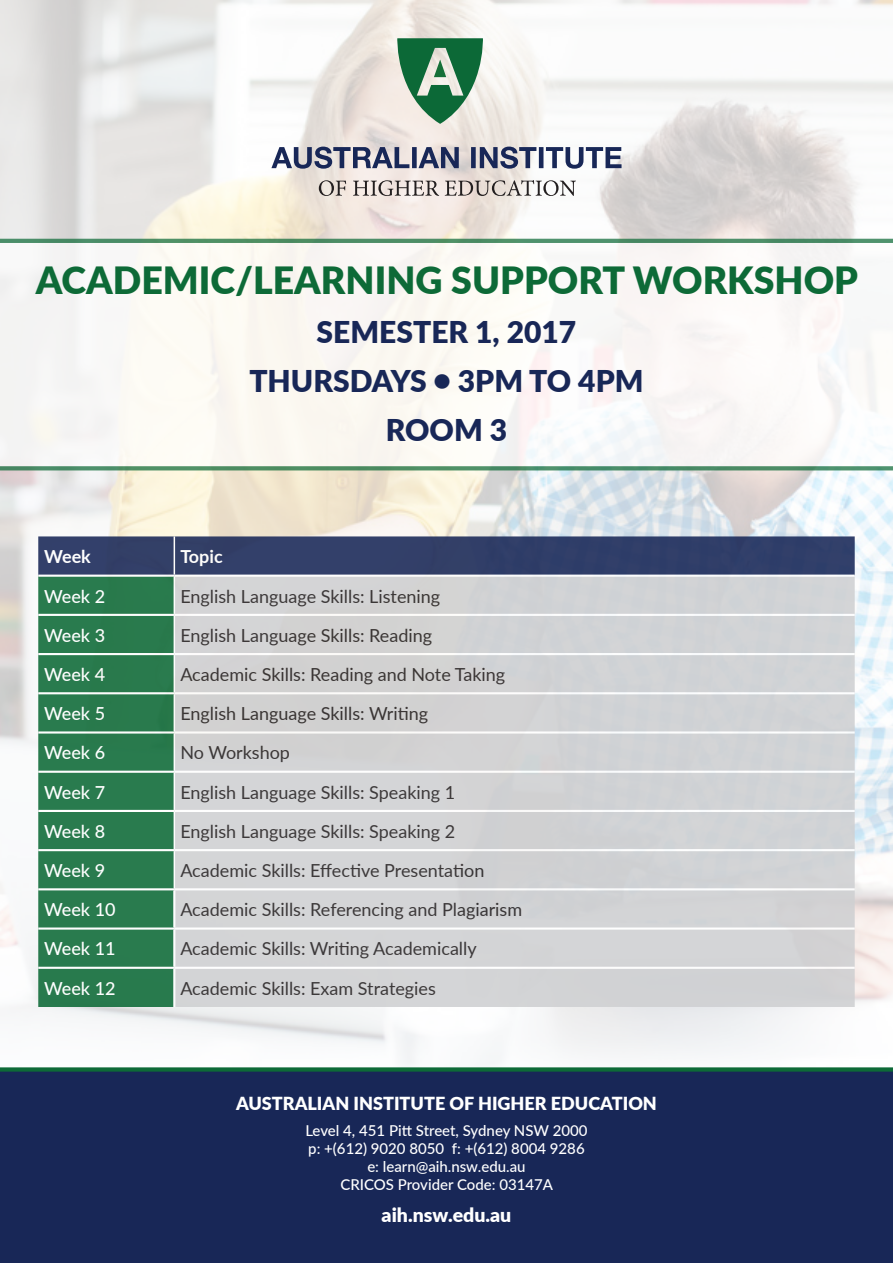
<style>
.page{position:relative;width:893px;height:1263px;background:#fff}
.page>*{position:absolute;margin:0;border:0;box-sizing:border-box;transform-origin:0 0}
.t1{font:900 37.5px "Lato";color:#0d6a37}
.t2{font:900 30px "Lato";color:#182757}
.t3{font:900 19.5px "Lato";color:#fff}
.t4{font:18px "Lato";color:#231f20}
.t5{font:500 18px "Lato";color:#fff}
.t6{font:900 18px "Lato";color:#fff}
.t7{font:700 18px "Lato";color:#fff}
.t8{font:500 15px/18px "Lato";color:#fff;text-align:center}
</style>
<div class="page">
<img style="left:0;top:0;width:893px;height:1065px">
<div style="left:0;top:1067px;width:893px;height:196px;background:#182757"></div>
<svg style="left:271px;top:147px;width:350px;height:22px"></svg>
<svg style="left:319px;top:180px;width:257px;height:16px;background:#bdb6b3"></svg>
<svg style="left:395px;top:38px;width:90px;height:86px;background:#74a485"></svg>
<svg style="left:0;top:239px;width:893px;height:231px;fill:#faf8f5"></svg>
<div style="left:38px;top:536px;width:817px;height:39px;background:#323f69"></div>
<div style="left:38px;top:577px;width:136px;height:430px;background:#297b4e"></div>
<div style="left:175px;top:577px;width:680px;height:430px;background:#d3d3d6"></div>
<hr style="left:174px;top:536px;width:1px;height:39px;background:#fff">
<hr style="left:174px;top:577px;width:1px;height:37px;background:#fff">
<hr style="left:174px;top:616px;width:1px;height:37px;background:#fff">
<hr style="left:174px;top:655px;width:1px;height:37px;background:#fff">
<hr style="left:174px;top:694px;width:1px;height:37px;background:#fff">
<hr style="left:174px;top:733px;width:1px;height:38px;background:#fff">
<hr style="left:174px;top:773px;width:1px;height:37px;background:#fff">
<hr style="left:174px;top:812px;width:1px;height:37px;background:#fff">
<hr style="left:174px;top:851px;width:1px;height:37px;background:#fff">
<hr style="left:38px;top:575px;width:136px;height:2px;background:#fff">
<hr style="left:174px;top:575px;width:681px;height:2px;background:#fff">
<hr style="left:38px;top:614px;width:136px;height:2px;background:#fff">
<hr style="left:174px;top:614px;width:681px;height:2px;background:#fff">
<hr style="left:38px;top:653px;width:136px;height:2px;background:#fff">
<hr style="left:174px;top:653px;width:681px;height:2px;background:#fff">
<hr style="left:38px;top:692px;width:136px;height:2px;background:#fff">
<hr style="left:174px;top:692px;width:681px;height:2px;background:#fff">
<hr style="left:38px;top:731px;width:136px;height:2px;background:#fff">
<hr style="left:174px;top:731px;width:681px;height:2px;background:#fff">
<hr style="left:38px;top:771px;width:136px;height:2px;background:#fff">
<hr style="left:174px;top:771px;width:681px;height:2px;background:#fff">
<hr style="left:38px;top:810px;width:136px;height:2px;background:#fff">
<hr style="left:174px;top:810px;width:681px;height:2px;background:#fff">
<hr style="left:38px;top:849px;width:136px;height:2px;background:#fff">
<hr style="left:174px;top:849px;width:681px;height:2px;background:#fff">
<hr style="left:38px;top:888px;width:136px;height:2px;background:#fff">
<hr style="left:174px;top:888px;width:681px;height:2px;background:#fff">
<hr style="left:173px;top:890px;width:2px;height:37px;background:#fff">
<hr style="left:38px;top:927px;width:136px;height:3px;background:#fff">
<hr style="left:174px;top:927px;width:681px;height:3px;background:#fff">
<hr style="left:173px;top:930px;width:2px;height:37px;background:#fff">
<hr style="left:38px;top:967px;width:136px;height:2px;background:#fff">
<hr style="left:174px;top:967px;width:681px;height:2px;background:#fff">
<hr style="left:173px;top:969px;width:2px;height:38px;background:#fff">
<p class="t1" style="left:36px;top:252px;width:824px">ACADEMIC/LEARNING SUPPORT WORKSHOP</p>
<p class="t2" style="left:317px;top:310px;width:261px">SEMESTER 1, 2017</p>
<p class="t2" style="left:249px;top:358px;width:396px">THURSDAYS • 3PM TO 4PM</p>
<p class="t2" style="left:386px;top:407px;width:123px">ROOM 3</p>
<p class="t7" style="left:44px;top:543px;width:48px">Week</p>
<p class="t7" style="left:180px;top:543px;width:44px">Topic</p>
<p class="t5" style="left:44px;top:583px;width:62px">Week 2</p>
<p class="t4" style="left:180px;top:583px;width:261px">English Language Skills: Listening</p>
<p class="t5" style="left:44px;top:622px;width:62px">Week 3</p>
<p class="t4" style="left:180px;top:622px;width:253px">English Language Skills: Reading</p>
<p class="t5" style="left:44px;top:661px;width:62px">Week 4</p>
<p class="t4" style="left:180px;top:661px;width:326px">Academic Skills: Reading and Note Taking</p>
<p class="t5" style="left:44px;top:701px;width:62px">Week 5</p>
<p class="t4" style="left:180px;top:701px;width:249px">English Language Skills: Writing</p>
<p class="t5" style="left:44px;top:740px;width:62px">Week 6</p>
<p class="t4" style="left:180px;top:740px;width:111px">No Workshop</p>
<p class="t5" style="left:44px;top:779px;width:62px">Week 7</p>
<p class="t4" style="left:180px;top:779px;width:276px">English Language Skills: Speaking 1</p>
<p class="t5" style="left:44px;top:818px;width:62px">Week 8</p>
<p class="t4" style="left:180px;top:818px;width:276px">English Language Skills: Speaking 2</p>
<p class="t5" style="left:44px;top:857px;width:62px">Week 9</p>
<p class="t4" style="left:180px;top:857px;width:306px">Academic Skills: Effective Presentation</p>
<p class="t5" style="left:44px;top:897px;width:73px">Week 10</p>
<p class="t4" style="left:180px;top:897px;width:343px">Academic Skills: Referencing and Plagiarism</p>
<p class="t5" style="left:44px;top:936px;width:73px">Week 11</p>
<p class="t4" style="left:180px;top:936px;width:298px">Academic Skills: Writing Academically</p>
<p class="t5" style="left:44px;top:975px;width:73px">Week 12</p>
<p class="t4" style="left:180px;top:975px;width:257px">Academic Skills: Exam Strategies</p>
<p class="t6" style="left:236px;top:1090px;width:422px">AUSTRALIAN INSTITUTE OF HIGHER EDUCATION</p>
<p class="t8" style="left:305px;top:1121px;width:284px">Level 4, 451 Pitt Street, Sydney NSW 2000 p: +(612) 9020 8050 f: +(612) 8004 9286 e: learn@aih.nsw.edu.au<br>CRICOS Provider Code: 03147A</p>
<p class="t3" style="left:382px;top:1200px;width:131px">aih.nsw.edu.au</p>
</div>
